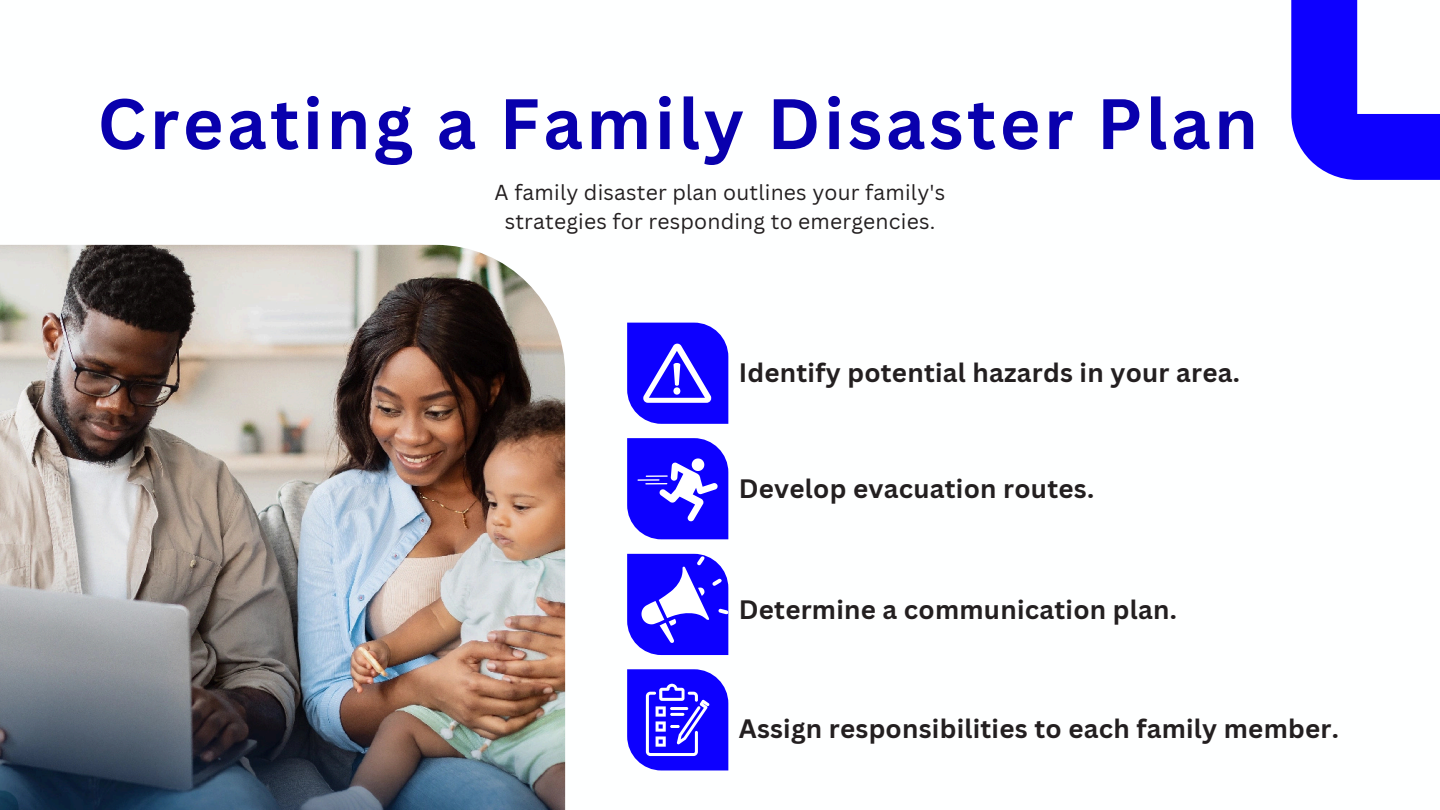
<style>
.page{position:relative;width:1440px;height:810px;background:#fff}
.page>*{position:absolute;margin:0;border:0;box-sizing:border-box;transform-origin:0 0}
.t1{font:700 69.7px "Canva Sans";letter-spacing:.05em;color:#0900ad}
.t2{font:700 25.9px "Canva Sans";letter-spacing:.01em;color:#231f20}
.t3{font:21.1px/29px "Canva Sans";letter-spacing:.01em;color:#231f20;text-align:center}
</style>
<div class="page">
<img style="left:0;top:245px;width:565px;height:565px">
<svg style="left:1291px;top:0;width:149px;height:180px"></svg>
<svg style="left:627px;top:323px;width:101px;height:101px"></svg>
<svg style="left:627px;top:438px;width:101px;height:101px"></svg>
<svg style="left:627px;top:554px;width:101px;height:101px"></svg>
<svg style="left:627px;top:669px;width:101px;height:101px"></svg>
<p class="t1" style="left:97px;top:75px;width:1162px">Creating a Family Disaster Plan</p>
<p class="t3" style="left:495px;top:177px;width:452px">A family disaster plan outlines your family's strategies for responding to emergencies.</p>
<p class="t2" style="left:739px;top:355px;width:503px">Identify potential hazards in your area.</p>
<p class="t2" style="left:739px;top:470px;width:357px">Develop evacuation routes.</p>
<p class="t2" style="left:739px;top:592px;width:440px">Determine a communication plan.</p>
<p class="t2" style="left:739px;top:710px;width:602px">Assign responsibilities to each family member.</p>
</div>
